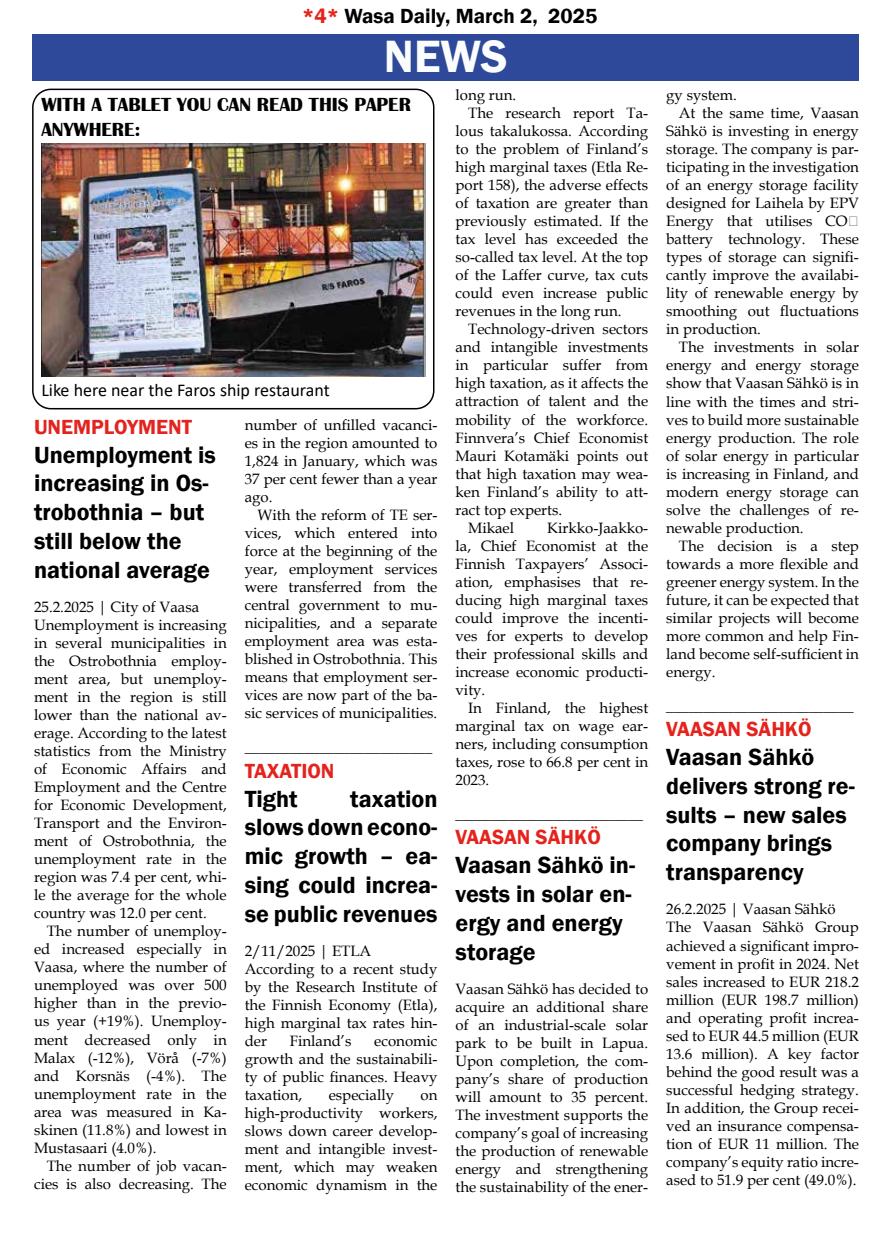
<style>
.page{position:relative;width:893px;height:1234px;background:#fff}
.page>*{position:absolute;margin:0;border:0;box-sizing:border-box;transform-origin:0 0}
.t1{font:600 46.5px "Franklin Gothic";color:#fbfdfc}
.t2{font:600 24px/28.8px "Franklin Gothic";color:#000}
.t3{font:600 21px "Franklin Gothic";color:#e5231e}
.t4{font:600 21px "Franklin Gothic";color:#000}
.t5{font:700 19.5px/25.2px "Britannic";color:#000}
.t6{font:18px "Calibri";color:#000}
.t7{font:15px/18px "Book Antiqua";color:#000;text-align:justify}
.s1{color:#e5231d}
</style>
<div class="page">
<div style="left:33px;top:34px;width:826px;height:47px;background:#2e4999"></div>
<div style="left:32px;top:89px;width:402px;height:320px;border:2px solid #000;border-radius:18px"></div>
<img style="left:41px;top:144px;width:384px;height:232px">
<h3 class="t4" style="left:302px;top:3px;width:297px"><span class="s1">*4*</span> Wasa Daily, March 2, 2025</h3>
<h1 class="t1" style="left:384px;top:28px;width:125px">NEWS</h1>
<h3 class="t5" style="left:41px;top:92px;width:371px">WITH A TABLET YOU CAN READ THIS PAPER<br>ANYWHERE:</h3>
<p class="t7" style="left:455px;top:86px;width:62px">long run.</p>
<p class="t7" style="left:468px;top:104px;width:181px">The research report Ta-</p>
<p class="t7" style="left:455px;top:122px;width:194px">lous takalukossa. According</p>
<p class="t7" style="left:455px;top:140px;width:194px">to the problem of Finland’s</p>
<p class="t7" style="left:455px;top:158px;width:194px">high marginal taxes (Etla Re-</p>
<p class="t7" style="left:455px;top:176px;width:194px">port 158), the adverse effects</p>
<p class="t7" style="left:455px;top:194px;width:194px">of taxation are greater than</p>
<p class="t7" style="left:455px;top:212px;width:194px">previously estimated. If the</p>
<p class="t7" style="left:455px;top:230px;width:194px">tax level has exceeded the</p>
<p class="t7" style="left:455px;top:248px;width:194px">so-called tax level. At the top</p>
<p class="t7" style="left:455px;top:266px;width:194px">of the Laffer curve, tax cuts</p>
<p class="t7" style="left:455px;top:284px;width:194px">could even increase public</p>
<p class="t7" style="left:455px;top:302px;width:168px">revenues in the long run.</p>
<p class="t7" style="left:468px;top:320px;width:181px">Technology-driven sectors</p>
<p class="t7" style="left:455px;top:338px;width:194px">and intangible investments</p>
<p class="t7" style="left:455px;top:356px;width:194px">in particular suffer from</p>
<p class="t7" style="left:455px;top:374px;width:194px">high taxation, as it affects the</p>
<p class="t7" style="left:455px;top:392px;width:194px">attraction of talent and the</p>
<p class="t7" style="left:455px;top:410px;width:194px">mobility of the workforce.</p>
<p class="t7" style="left:455px;top:428px;width:194px">Finnvera’s Chief Economist</p>
<p class="t7" style="left:455px;top:446px;width:194px">Mauri Kotamäki points out</p>
<p class="t7" style="left:455px;top:464px;width:194px">that high taxation may wea-</p>
<p class="t7" style="left:455px;top:482px;width:194px">ken Finland’s ability to att-</p>
<p class="t7" style="left:455px;top:500px;width:108px">ract top experts.</p>
<p class="t7" style="left:468px;top:518px;width:47px">Mikael</p>
<p class="t6" style="left:41px;top:377px;width:290px">Like here near the Faros ship restaurant</p>
<h3 class="t3" style="left:34px;top:414px;width:160px">UNEMPLOYMENT</h3>
<h2 class="t2" style="left:34px;top:440px;width:183px">Unemployment is increasing in Os&shy;trobothnia – but still below the national average</h2>
<p class="t7" style="left:34px;top:597px;width:194px;text-align:left">25.2.2025 | City of Vaasa<br>Unemployment is increasing in several municipalities in the Ostrobothnia employ&shy;ment area, but unemploy&shy;ment in the region is still lower than the national av&shy;erage. According to the latest statistics from the Ministry of Economic Affairs and<br>Employment and the Centre for Economic Development,<br>Transport and the Environ&shy;ment of Ostrobothnia, the unemployment rate in the region was 7.4 per cent, whi&shy;le the average for the whole country was 12.0 per cent.</p>
<p class="t7" style="left:34px;top:921px;width:194px;text-indent:13px">The number of unemploy&shy;ed increased especially in Vaasa, where the number of unemployed was over 500 higher than in the previo&shy;us year (+19%). Unemploy&shy;ment decreased only in Malax (-12%), Vörå (-7%) and Korsnäs (-4%). The unemployment rate in the area was measured in Ka&shy;skinen (11.8%) and lowest in Mustasaari (4.0%).</p>
<p class="t7" style="left:34px;top:1155px;width:194px;text-align:right">The number of job vacan&shy;cies is also decreasing. The</p>
<p class="t7" style="left:245px;top:415px;width:194px">number of unfilled vacanci&shy;es in the region amounted to 1,824 in January, which was 37 per cent fewer than a year ago.</p>
<p class="t7" style="left:245px;top:505px;width:194px;text-indent:13px">With the reform of TE ser&shy;vices, which entered into force at the beginning of the year, employment services were transferred from the central government to mu&shy;nicipalities, and a separate employment area was esta&shy;blished in Ostrobothnia. This means that employment ser&shy;vices are now part of the ba&shy;sic services of municipalities.</p>
<p class="t7" style="left:245px;top:737px;width:189px">_________________________</p>
<h3 class="t3" style="left:245px;top:757px;width:91px">TAXATION</h3>
<h2 class="t2" style="left:245px;top:784px;width:54px">Tight</h2>
<p class="t7" style="left:455px;top:518px;width:194px;text-indent:92px">Kirkko-Jaakko&shy;la, Chief Economist at the Finnish Taxpayers’ Associ&shy;ation, emphasises that re&shy;ducing high marginal taxes could improve the incenti&shy;ves for experts to develop their professional skills and increase economic producti&shy;vity.</p>
<p class="t7" style="left:455px;top:698px;width:194px;text-indent:13px">In Finland, the highest marginal tax on wage ear&shy;ners, including consumption taxes, rose to 66.8 per cent in 2023.</p>
<p class="t7" style="left:455px;top:804px;width:189px">_________________________</p>
<h3 class="t3" style="left:455px;top:824px;width:147px">VAASAN SÄHKÖ</h3>
<h2 class="t2" style="left:455px;top:850px;width:181px">Vaasan Sähkö in&shy;vests in solar en&shy;ergy and energy storage</h2>
<p class="t7" style="left:455px;top:979px;width:194px">Vaasan Sähkö has decided to acquire an additional share of an industrial-scale solar park to be built in Lapua.<br>Upon completion, the com&shy;pany’s share of production will amount to 35 percent.<br>The investment supports the company’s goal of increasing the production of renewable energy and strengthening the sustainability of the ener-</p>
<h2 class="t2" style="left:245px;top:784px;width:194px;text-align:justify;text-indent:106px">taxation slows down econo&shy;mic growth – ea&shy;sing could increa&shy;se public revenues</h2>
<p class="t7" style="left:245px;top:941px;width:194px;text-align:left">2/11/2025 | ETLA<br>According to a recent study by the Research Institute of the Finnish Economy (Etla), high marginal tax rates hin&shy;der</p>
<p class="t7" style="left:290px;top:1031px;width:63px">Finland’s</p>
<p class="t7" style="left:245px;top:1031px;width:194px;text-indent:130px">economic growth and the sustainabili&shy;ty of public finances. Heavy taxation,</p>
<p class="t7" style="left:329px;top:1085px;width:67px">especially</p>
<p class="t7" style="left:245px;top:1085px;width:194px;text-indent:176px">on high-productivity workers, slows down career develop&shy;ment and intangible invest&shy;ment, which may weaken economic dynamism in the</p>
<p class="t7" style="left:666px;top:86px;width:72px">gy system.</p>
<p class="t7" style="left:679px;top:104px;width:181px">At the same time, Vaasan</p>
<p class="t7" style="left:666px;top:122px;width:194px">Sähkö is investing in energy</p>
<p class="t7" style="left:666px;top:140px;width:194px">storage. The company is par-</p>
<p class="t7" style="left:666px;top:158px;width:194px">ticipating in the investigation</p>
<p class="t7" style="left:666px;top:176px;width:194px">of an energy storage facility</p>
<p class="t7" style="left:666px;top:194px;width:194px">designed for Laihela by EPV</p>
<p class="t7" style="left:666px;top:212px;width:194px">Energy that utilises CO₂</p>
<p class="t7" style="left:666px;top:230px;width:194px">battery technology. These</p>
<p class="t7" style="left:666px;top:248px;width:194px">types of storage can signifi-</p>
<p class="t7" style="left:666px;top:266px;width:194px">cantly improve the availabi-</p>
<p class="t7" style="left:666px;top:284px;width:194px">lity of renewable energy by</p>
<p class="t7" style="left:666px;top:302px;width:194px">smoothing out fluctuations</p>
<p class="t7" style="left:666px;top:320px;width:96px">in production.</p>
<p class="t7" style="left:679px;top:338px;width:181px">The investments in solar</p>
<p class="t7" style="left:666px;top:356px;width:194px">energy and energy storage</p>
<p class="t7" style="left:666px;top:374px;width:194px">show that Vaasan Sähkö is in</p>
<p class="t7" style="left:666px;top:392px;width:194px">line with the times and stri-</p>
<p class="t7" style="left:666px;top:410px;width:194px">ves to build more sustainable</p>
<p class="t7" style="left:666px;top:428px;width:194px">energy production. The role</p>
<p class="t7" style="left:666px;top:446px;width:194px">of solar energy in particular</p>
<p class="t7" style="left:666px;top:464px;width:194px">is increasing in Finland, and</p>
<p class="t7" style="left:666px;top:482px;width:194px">modern energy storage can</p>
<p class="t7" style="left:666px;top:500px;width:194px">solve the challenges of re-</p>
<p class="t7" style="left:666px;top:518px;width:139px">newable production.</p>
<p class="t7" style="left:679px;top:536px;width:181px">The decision is a step</p>
<p class="t7" style="left:666px;top:554px;width:194px">towards a more flexible and</p>
<p class="t7" style="left:666px;top:572px;width:194px">greener energy system. In the</p>
<p class="t7" style="left:666px;top:590px;width:194px">future, it can be expected that</p>
<p class="t7" style="left:666px;top:608px;width:194px">similar projects will become</p>
<p class="t7" style="left:666px;top:626px;width:194px">more common and help Fin-</p>
<p class="t7" style="left:666px;top:644px;width:194px">land become self-sufficient in</p>
<p class="t7" style="left:666px;top:662px;width:51px">energy.</p>
<p class="t7" style="left:666px;top:696px;width:189px">_________________________</p>
<h3 class="t3" style="left:666px;top:716px;width:147px">VAASAN SÄHKÖ</h3>
<h2 class="t2" style="left:666px;top:742px;width:190px">Vaasan Sähkö delivers strong re&shy;sults – new sales company brings transparency</h2>
<p class="t7" style="left:666px;top:899px;width:194px;text-align:left">26.2.2025 | Vaasan Sähkö<br>The Vaasan Sähkö Group achieved a significant impro&shy;vement in profit in 2024. Net sales increased to EUR 218.2 million (EUR 198.7 million) and operating profit increa&shy;sed to EUR 44.5 million (EUR<br>13.6 million). A key factor behind the good result was a successful hedging strategy.<br>In addition, the Group recei&shy;ved an insurance compensa&shy;tion of EUR 11 million. The company’s equity ratio incre&shy;ased to 51.9 per cent (49.0%).</p>
</div>
